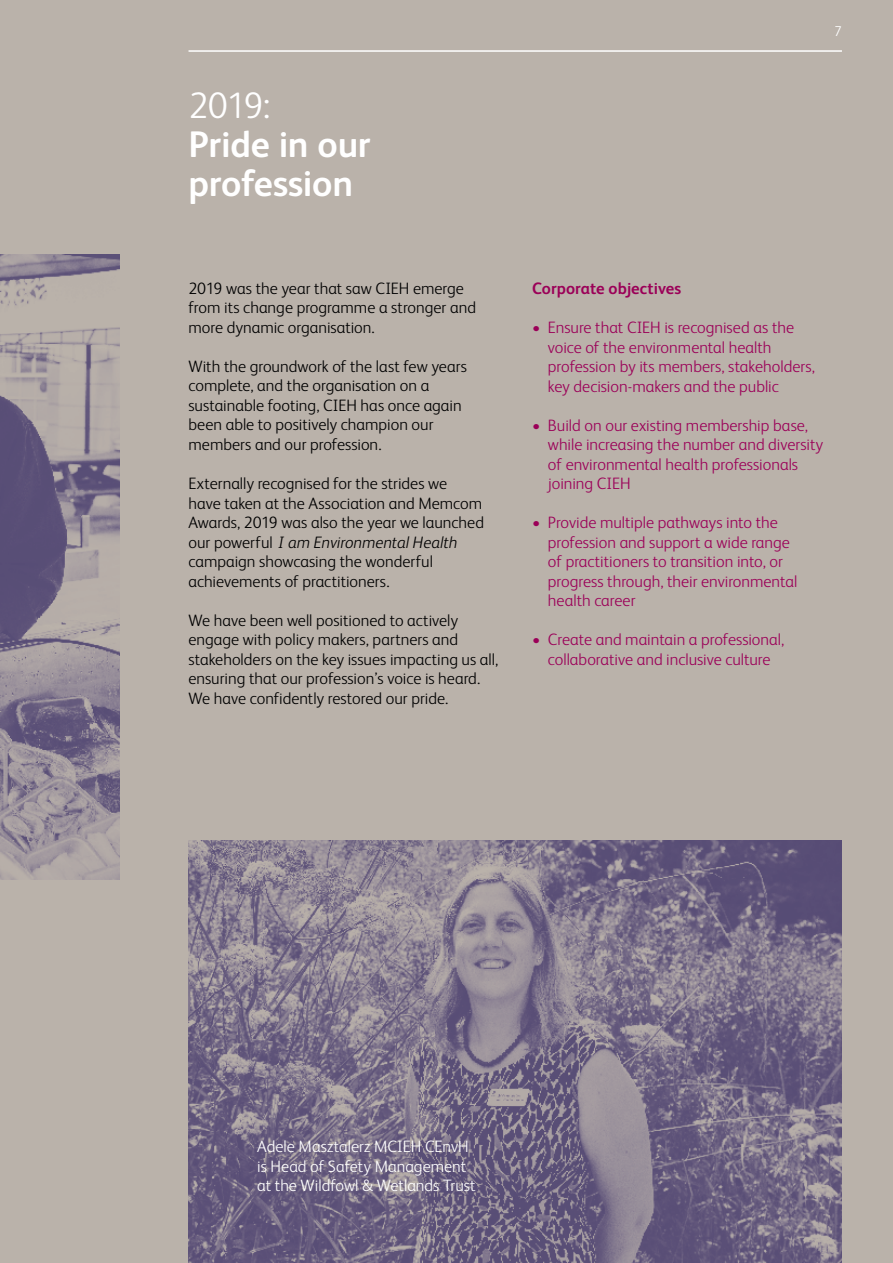
<style>
.page{position:relative;width:893px;height:1263px;background:#bab2aa}
.page>*{position:absolute;margin:0;border:0;box-sizing:border-box;transform-origin:0 0}
.t1{font:700 37.05px/39px "FS Albert";letter-spacing:-.01em;color:#fff}
.t2{font:300 37.05px "FS Albert";color:#fff}
.t3{font:300 16.5px/19.5px "FS Albert";color:#000}
.t4{font:300 16.5px/19.5px "FS Albert";color:#9b0058}
.t5{font:300 16.5px/19.5px "FS Albert";color:#fff}
.t6{font:700 16.5px "FS Albert";letter-spacing:-.005em;color:#9b0058}
.t7{font:300 14.25px "FS Albert";color:#fff}
.s1{font-style:italic}
</style>
<div class="page">
<hr style="left:189px;top:50px;width:653px;height:2px;background:#fff">
<img style="left:189px;top:840px;width:653px;height:423px">
<img style="left:0;top:255px;width:120px;height:624px">
<h1 class="t2" style="left:189px;top:84px;width:84px">2019:</h1>
<h1 class="t1" style="left:189px;top:125px;width:184px">Pride in our profession</h1>
<p class="t3" style="left:189px;top:278px;width:289px">2019 was the year that saw CIEH emerge from its change programme a stronger and more dynamic organisation.</p>
<p class="t3" style="left:189px;top:356px;width:280px">With the groundwork of the last few years complete, and the organisation on a sustainable footing, CIEH has once again been able to positively champion our members and our profession.</p>
<p class="t3" style="left:189px;top:473px;width:297px">Externally recognised for the strides we<br>have taken at the Association and Memcom Awards, 2019 was also the year we launched our powerful <span class="s1">I am Environmental Health </span>campaign showcasing the wonderful achievements of practitioners.</p>
<p class="t3" style="left:189px;top:610px;width:311px">We have been well positioned to actively engage with policy makers, partners and stakeholders on the key issues impacting us all, ensuring that our profession’s voice is heard.<br>We have confidently restored our pride.</p>
<p class="t7" style="left:834px;top:23px;width:9px">7</p>
<p class="t6" style="left:532px;top:279px;width:150px">Corporate objectives</p>
<p class="t4" style="left:548px;top:317px;width:269px;text-indent:-16px">• Ensure that CIEH is recognised as the voice of the environmental health profession by its members, stakeholders, key decision-makers and the public</p>
<p class="t4" style="left:548px;top:415px;width:277px;text-indent:-16px">• Build on our existing membership base, while increasing the number and diversity of environmental health professionals joining CIEH</p>
<p class="t4" style="left:548px;top:513px;width:251px;text-indent:-16px">• Provide multiple pathways into the profession and support a wide range of practitioners to transition into, or progress through, their environmental health career</p>
<p class="t4" style="left:532px;top:630px;width:254px;text-align:center">• Create and maintain a professional, collaborative and inclusive culture</p>
<p class="t5" style="left:257px;top:1137px;width:220px">Adele Masztalerz MCIEH CEnvH is Head of Safety Management at the Wildfowl &amp; Wetlands Trust</p>
</div>
